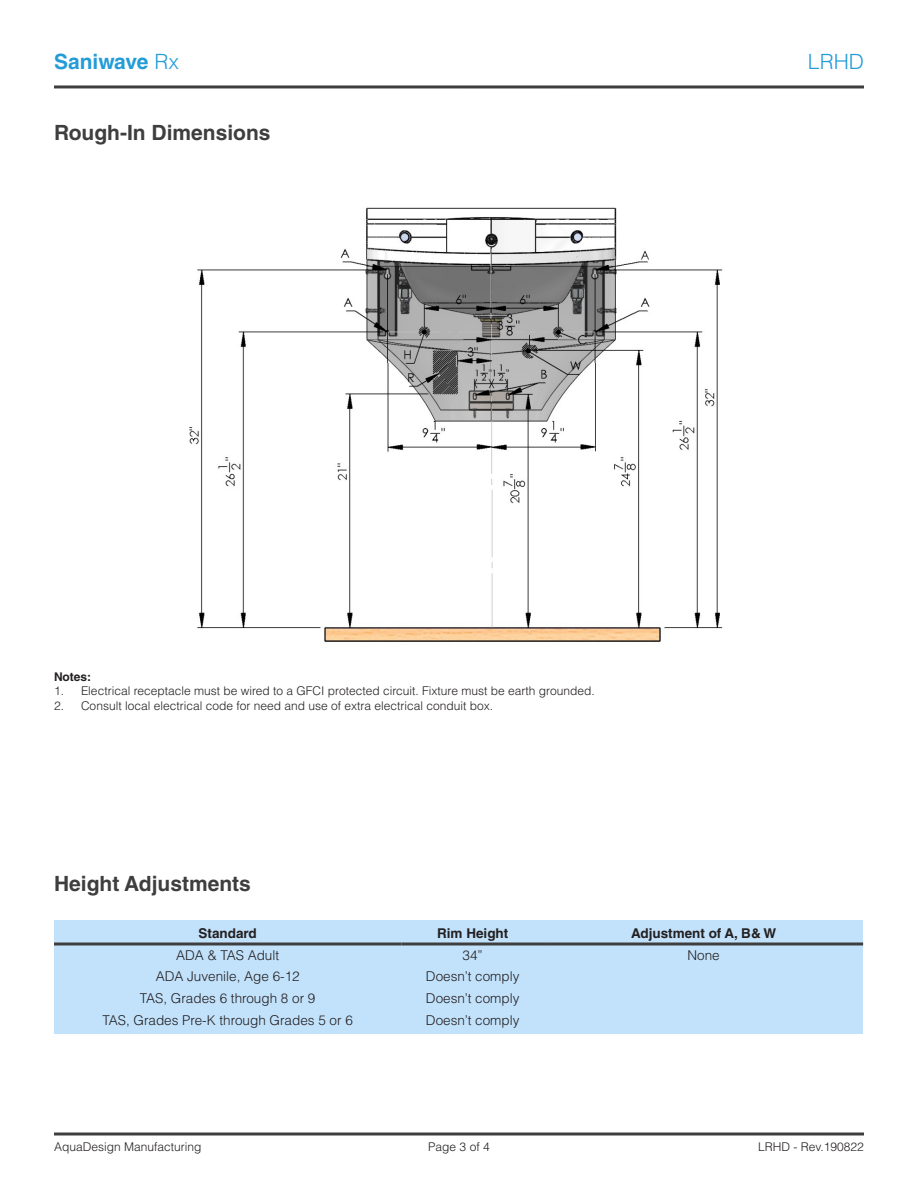
<style>
.page{position:relative;width:918px;height:1188px;background:#fff}
.page>*{position:absolute;margin:0;border:0;box-sizing:border-box;transform-origin:0 0}
.t1{font:700 21px "Helvetica LT Std";color:#3e3e3f}
.t2{font:700 21px "Helvetica LT Std";color:#239cd8}
.t3{font:300 21px "Helvetica LT Std";color:#239cd8}
.t4{font:300 13.5px "Helvetica LT Std";color:#231f20}
.t5{font:700 13.5px "Helvetica LT Std";color:#231f20}
.t6{font:300 12px "Helvetica LT Std";color:#231f20}
.t7{font:700 12px "Helvetica LT Std";color:#231f20}
.s1{font-weight:300}
</style>
<div class="page">
<svg style="left:54px;top:1132px;width:810px;height:4px"></svg>
<hr style="left:54px;top:85px;width:810px;height:3px;background:#3e3e3f">
<div style="left:55px;top:920px;width:808px;height:114px;background:#c2e2fb"></div>
<hr style="left:54px;top:942px;width:347px;height:3px;background:#3e3e3f">
<hr style="left:401px;top:942px;width:143px;height:3px;background:#3e3e3f">
<hr style="left:544px;top:942px;width:319px;height:3px;background:#3e3e3f">
<img style="left:189px;top:207px;width:534px;height:435px">
<h1 class="t2" style="left:54px;top:49px;width:126px">Saniwave <span class="s1">Rx</span></h1>
<h1 class="t3" style="left:808px;top:49px;width:58px">LRHD</h1>
<p class="t1" style="left:54px;top:120px;width:218px">Rough-In Dimensions</p>
<p class="t7" style="left:54px;top:669px;width:39px">Notes:</p>
<p class="t6" style="left:54px;top:684px;width:542px">1. Electrical receptacle must be wired to a GFCI protected circuit. Fixture must be earth grounded.</p>
<p class="t6" style="left:54px;top:698px;width:441px">2. Consult local electrical code for need and use of extra electrical conduit box.</p>
<p class="t1" style="left:54px;top:871px;width:198px">Height Adjustments</p>
<p class="t5" style="left:199px;top:925px;width:60px">Standard</p>
<p class="t5" style="left:437px;top:925px;width:73px">Rim Height</p>
<p class="t5" style="left:631px;top:925px;width:147px">Adjustment of A, B&amp; W</p>
<p class="t4" style="left:176px;top:946px;width:105px">ADA &amp; TAS Adult</p>
<p class="t4" style="left:463px;top:946px;width:22px">34”</p>
<p class="t4" style="left:687px;top:946px;width:34px">None</p>
<p class="t4" style="left:156px;top:968px;width:146px">ADA Juvenile, Age 6-12</p>
<p class="t4" style="left:426px;top:968px;width:95px">Doesn’t comply</p>
<p class="t4" style="left:140px;top:990px;width:177px">TAS, Grades 6 through 8 or 9</p>
<p class="t4" style="left:426px;top:990px;width:95px">Doesn’t comply</p>
<p class="t4" style="left:103px;top:1012px;width:252px">TAS, Grades Pre-K through Grades 5 or 6</p>
<p class="t4" style="left:426px;top:1012px;width:95px">Doesn’t comply</p>
<p class="t6" style="left:54px;top:1139px;width:149px">AquaDesign Manufacturing</p>
<p class="t6" style="left:428px;top:1139px;width:63px">Page 3 of 4</p>
<p class="t6" style="left:758px;top:1139px;width:107px">LRHD - Rev.190822</p>
</div>
